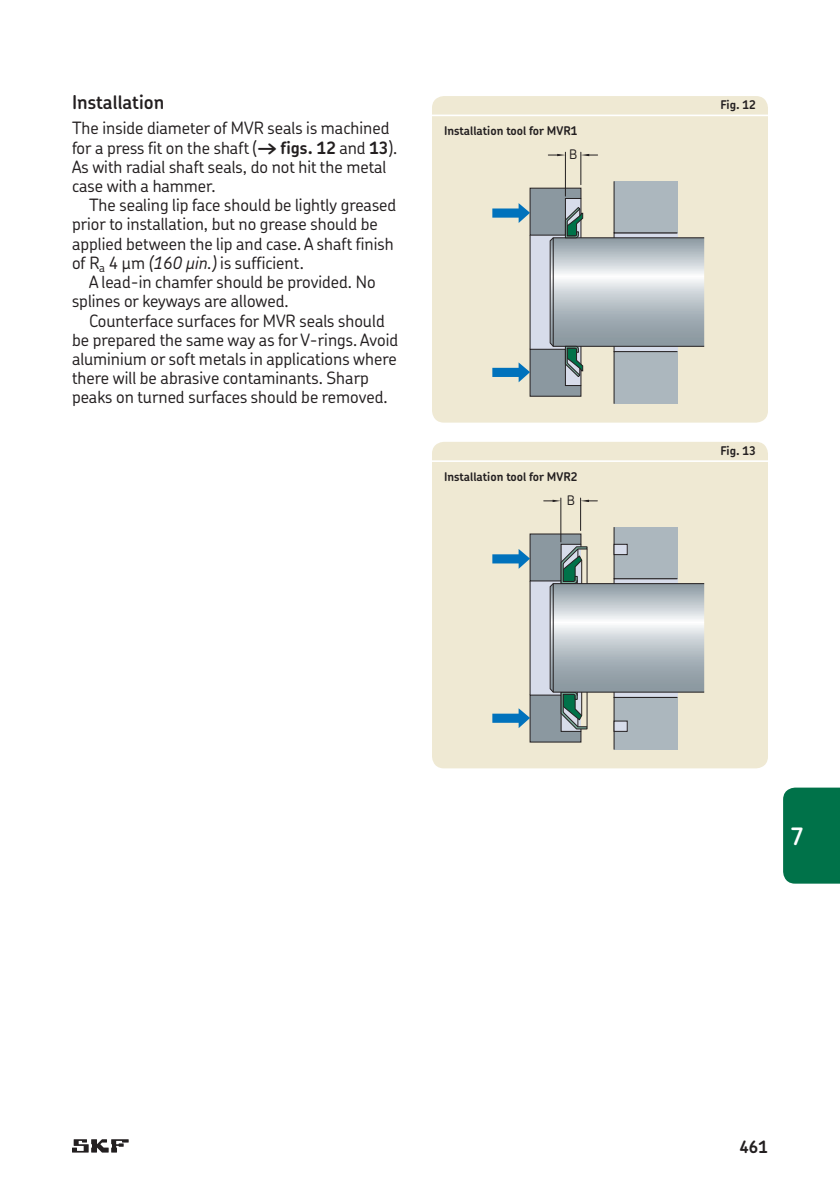
<style>
.page{position:relative;width:840px;height:1191px;background:#fff}
.page>*{position:absolute;margin:0;border:0;box-sizing:border-box;transform-origin:0 0}
.t1{font:600 24px "SKF Chevin";color:#fff}
.t2{font:600 19px "SKF Chevin";color:#231f20}
.t3{font:17px/19.2px "SKF Chevin Catalogue";color:#231f20}
.t4{font:700 17px "SKF Chevin Catalogue";color:#231f20}
.t5{font:13.2px "SKF Chevin Catalogue";color:#231f20}
.t6{font:700 12px "SKF Chevin Catalogue";color:#231f20}
.s1{font-weight:700}
.s2{font-style:italic}
</style>
<div class="page">
<div style="left:783px;top:787px;width:57px;height:96px;background:#007249"></div>
<div style="left:432px;top:96px;width:336px;height:326px;background:#efe9d3;border-radius:12px"></div>
<hr style="left:565px;top:152px;width:1px;height:44px;background:#231f20">
<svg style="left:582px;top:154px;width:16px;height:2px"></svg>
<hr style="left:581px;top:152px;width:1px;height:33px;background:#231f20">
<svg style="left:548px;top:154px;width:17px;height:2px"></svg>
<svg style="left:492px;top:180px;width:213px;height:223px"></svg>
<hr style="left:432px;top:115px;width:336px;height:1px;background:#fff">
<div style="left:432px;top:442px;width:336px;height:326px;background:#efe9d3;border-radius:12px"></div>
<hr style="left:561px;top:498px;width:1px;height:44px;background:#231f20">
<svg style="left:581px;top:499px;width:16px;height:3px"></svg>
<hr style="left:580px;top:498px;width:1px;height:32px;background:#231f20">
<svg style="left:544px;top:499px;width:17px;height:3px"></svg>
<svg style="left:492px;top:526px;width:213px;height:223px"></svg>
<div style="left:614px;top:544px;width:13px;height:10px;background:#d7dcea"></div>
<div style="left:614px;top:544px;width:14px;height:11px;border:1px solid #231f20"></div>
<div style="left:614px;top:721px;width:13px;height:10px;background:#d7dcea"></div>
<div style="left:614px;top:720px;width:14px;height:11px;border:1px solid #231f20"></div>
<hr style="left:432px;top:460px;width:336px;height:2px;background:#fff">
<svg style="left:72px;top:1139px;width:57px;height:13px"></svg>
<p class="t2" style="left:72px;top:90px;width:94px">Installation</p>
<p class="t3" style="left:72px;top:118px;width:327px">The inside diameter of MVR seals is machined for a press fit on the shaft (<span class="s1">† figs. 12</span> and <span class="s1">13</span>).<br>As with radial shaft seals, do not hit the metal case with a hammer.</p>
<p class="t3" style="left:72px;top:195px;width:326px;text-indent:17px">The sealing lip face should be lightly greased prior to installation, but no grease should be applied between the lip and case. A shaft finish of R<sub>a</sub> 4 µm <span class="s2">(160 µin.)</span> is sufficient.</p>
<p class="t3" style="left:72px;top:272px;width:305px;text-indent:17px">A lead-in chamfer should be provided. No splines or keyways are allowed.</p>
<p class="t3" style="left:72px;top:310px;width:328px;text-indent:17px">Counterface surfaces for MVR seals should be prepared the same way as for V-rings. Avoid aluminium or soft metals in applications where there will be abrasive contaminants. Sharp peaks on turned surfaces should be removed.</p>
<p class="t6" style="left:444px;top:123px;width:135px">Installation tool for MVR1</p>
<p class="t5" style="left:569px;top:146px;width:10px">B</p>
<p class="t6" style="left:444px;top:468px;width:135px">Installation tool for MVR2</p>
<p class="t5" style="left:567px;top:492px;width:10px">B</p>
<p class="t6" style="left:720px;top:97px;width:37px">Fig. 12</p>
<p class="t6" style="left:720px;top:442px;width:37px">Fig. 13</p>
<h1 class="t1" style="left:791px;top:820px;width:15px">7</h1>
<p class="t4" style="left:739px;top:1135px;width:30px">461</p>
</div>
